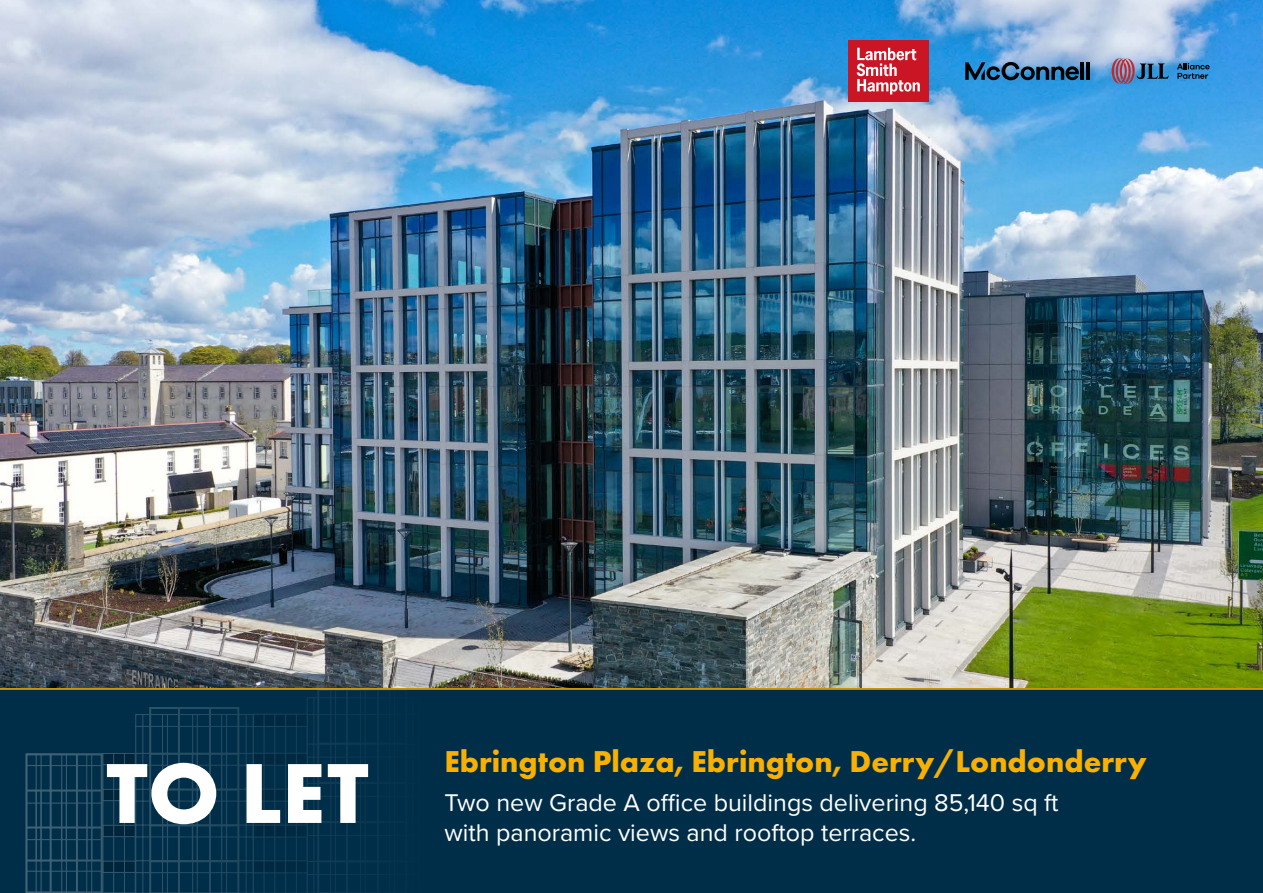
<style>
.page{position:relative;width:1263px;height:893px;background:#fff}
.page>*{position:absolute;margin:0;border:0;box-sizing:border-box;transform-origin:0 0}
.t1{font:700 88.2px "Futura PT";color:#fff}
.t2{font:700 31.35px "Futura PT";color:#f9b000}
.t3{font:25.05px "Proxima Nova";color:#fff}
</style>
<div class="page">
<img style="left:0;top:0;width:1263px;height:688px">
<div style="left:0;top:688px;width:1263px;height:205px;background:#002e49"></div>
<hr style="left:26px;top:765px;width:76px;height:1px;background:#fff">
<hr style="left:27px;top:803px;width:76px;height:1px;background:#fff">
<hr style="left:26px;top:839px;width:76px;height:1px;background:#fff">
<hr style="left:27px;top:871px;width:75px;height:1px;background:#fff">
<svg style="left:135px;top:706px;width:119px;height:187px;background:#05324d"></svg>
<hr style="left:167px;top:754px;width:1px;height:107px;background:#fff">
<hr style="left:162px;top:754px;width:1px;height:107px;background:#fff">
<hr style="left:209px;top:708px;width:2px;height:185px;background:#fff">
<hr style="left:150px;top:753px;width:89px;height:2px;background:#fff">
<hr style="left:150px;top:789px;width:88px;height:2px;background:#fff">
<hr style="left:150px;top:824px;width:89px;height:2px;background:#fff">
<hr style="left:151px;top:860px;width:87px;height:2px;background:#fff">
<hr style="left:197px;top:754px;width:1px;height:108px;background:#fff">
<hr style="left:192px;top:754px;width:1px;height:108px;background:#fff">
<hr style="left:226px;top:754px;width:1px;height:107px;background:#fff">
<hr style="left:221px;top:754px;width:1px;height:107px;background:#fff">
<hr style="left:50px;top:754px;width:2px;height:138px;background:#fff">
<hr style="left:76px;top:754px;width:2px;height:139px;background:#fff">
<hr style="left:26px;top:789px;width:76px;height:2px;background:#fff">
<hr style="left:27px;top:826px;width:74px;height:2px;background:#fff">
<hr style="left:27px;top:859px;width:74px;height:2px;background:#fff">
<svg style="left:306px;top:688px;width:114px;height:205px;background:#033049"></svg>
<hr style="left:335px;top:690px;width:1px;height:171px;background:#fff">
<hr style="left:330px;top:690px;width:1px;height:171px;background:#fff">
<hr style="left:377px;top:690px;width:2px;height:203px;background:#fff">
<hr style="left:318px;top:743px;width:89px;height:2px;background:#fff">
<hr style="left:318px;top:782px;width:88px;height:2px;background:#fff">
<hr style="left:318px;top:821px;width:89px;height:2px;background:#fff">
<hr style="left:319px;top:860px;width:87px;height:2px;background:#fff">
<hr style="left:365px;top:691px;width:1px;height:171px;background:#fff">
<hr style="left:360px;top:691px;width:1px;height:171px;background:#fff">
<hr style="left:394px;top:690px;width:1px;height:171px;background:#fff">
<hr style="left:389px;top:690px;width:1px;height:171px;background:#fff">
<hr style="left:389px;top:861px;width:1px;height:32px;background:#fff">
<hr style="left:394px;top:861px;width:1px;height:32px;background:#fff">
<hr style="left:360px;top:861px;width:1px;height:32px;background:#fff">
<hr style="left:365px;top:861px;width:1px;height:32px;background:#fff">
<hr style="left:330px;top:861px;width:1px;height:32px;background:#fff">
<hr style="left:335px;top:861px;width:1px;height:32px;background:#fff">
<hr style="left:86px;top:755px;width:1px;height:138px;background:#fff">
<hr style="left:91px;top:755px;width:1px;height:138px;background:#fff">
<hr style="left:61px;top:755px;width:1px;height:138px;background:#fff">
<hr style="left:66px;top:755px;width:1px;height:138px;background:#fff">
<hr style="left:36px;top:754px;width:1px;height:138px;background:#fff">
<hr style="left:41px;top:755px;width:1px;height:138px;background:#fff">
<hr style="left:86px;top:789px;width:2px;height:72px;background:#fff">
<hr style="left:253px;top:892px;width:54px;height:1px;background:#fff">
<div style="left:254px;top:714px;width:53px;height:12px;background:#002941"></div>
<div style="left:253px;top:753px;width:54px;height:12px;background:#002941"></div>
<div style="left:254px;top:789px;width:54px;height:12px;background:#002942"></div>
<div style="left:253px;top:825px;width:54px;height:12px;background:#002942"></div>
<div style="left:253px;top:861px;width:54px;height:12px;background:#002942"></div>
<hr style="left:307px;top:714px;width:1px;height:179px;background:#fff">
<hr style="left:296px;top:714px;width:1px;height:179px;background:#fff">
<hr style="left:285px;top:714px;width:1px;height:179px;background:#fff">
<hr style="left:274px;top:714px;width:1px;height:179px;background:#fff">
<hr style="left:264px;top:714px;width:1px;height:179px;background:#fff">
<hr style="left:253px;top:714px;width:1px;height:179px;background:#fff">
<hr style="left:102px;top:892px;width:34px;height:1px;background:#fff">
<div style="left:102px;top:753px;width:34px;height:12px;background:#00243a"></div>
<div style="left:103px;top:789px;width:33px;height:12px;background:#00243a"></div>
<div style="left:103px;top:825px;width:33px;height:12px;background:#00243a"></div>
<div style="left:103px;top:861px;width:32px;height:11px;background:#00243a"></div>
<hr style="left:135px;top:754px;width:1px;height:139px;background:#fff">
<hr style="left:124px;top:754px;width:1px;height:139px;background:#fff">
<hr style="left:113px;top:754px;width:1px;height:139px;background:#fff">
<hr style="left:103px;top:754px;width:1px;height:139px;background:#fff">
<div style="left:848px;top:40px;width:80px;height:62px;background:#ca1524"></div>
<svg style="left:857px;top:48px;width:63px;height:46px"></svg>
<svg style="left:965px;top:62px;width:114px;height:18px;background:#2c5c80"></svg>
<hr style="left:1080px;top:62px;width:4px;height:18px;background:#000">
<hr style="left:1086px;top:62px;width:4px;height:18px;background:#000">
<svg style="left:1177px;top:63px;width:32px;height:16px"></svg>
<svg style="left:1112px;top:58px;width:57px;height:26px"></svg>
<h1 class="t1" style="left:106px;top:737px;width:264px">TO LET</h1>
<p class="t2" style="left:444px;top:741px;width:704px">Ebrington Plaza, Ebrington, Derry/Londonderry</p>
<p class="t3" style="left:444px;top:788px;width:616px">Two new Grade A office buildings delivering 85,140 sq ft</p>
<p class="t3" style="left:444px;top:818px;width:473px">with panoramic views and rooftop terraces.</p>
</div>
